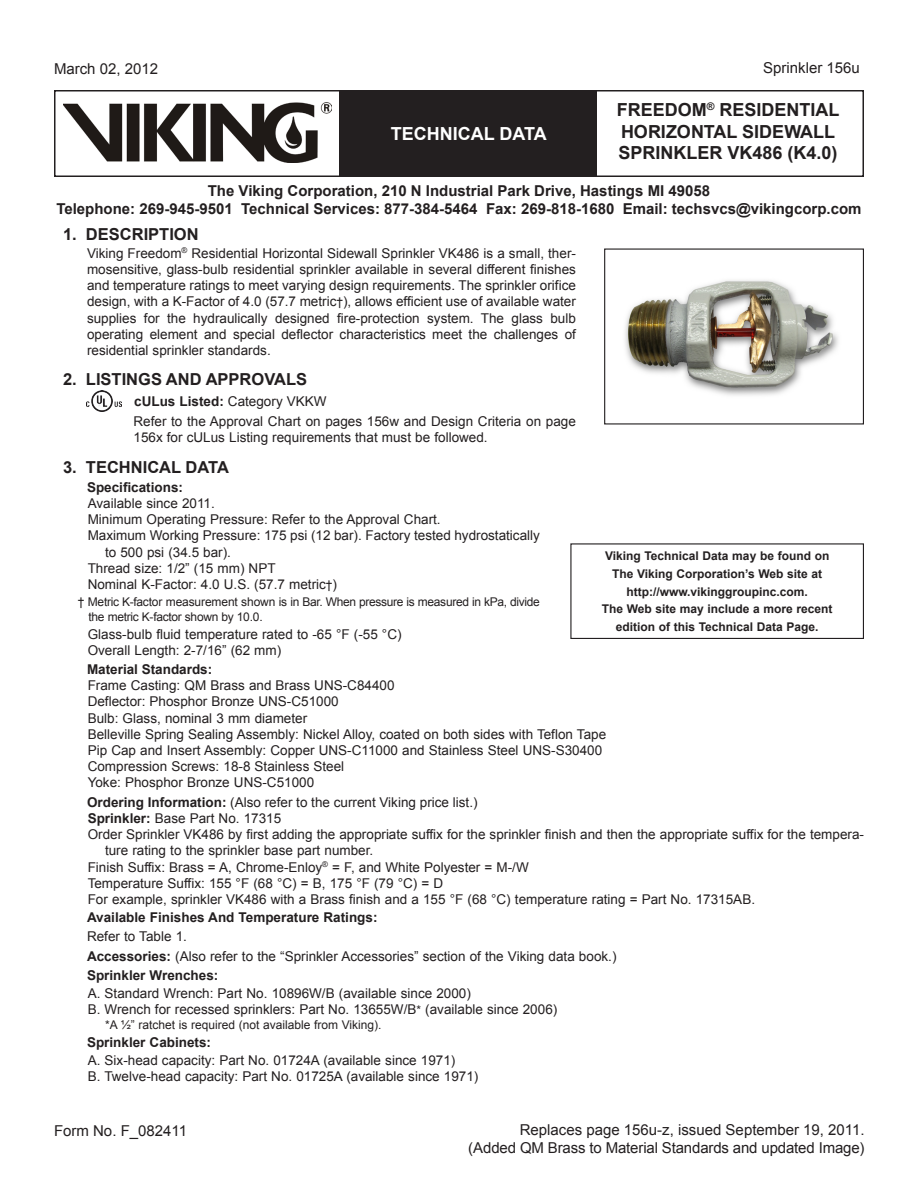
<style>
.page{position:relative;width:918px;height:1188px;background:#fff}
.page>*{position:absolute;margin:0;border:0;box-sizing:border-box;transform-origin:0 0}
.Product_Description{font:700 18px/21.6px "Arial";color:#231f20}
.Black_Header{font:700 18px "Arial";color:#fff}
.Heading{font:700 16.5px "Arial";color:#231f20}
.Viking{font:700 15px "Arial";color:#231f20}
.Right_Page_Number{font:15px "Arial";color:#231f20}
.Left_Date{font:15px "Arial";color:#231f20}
.Technical_Data{font:13.5px/16.2px "Arial";color:#231f20}
.Body_Text{font:13.5px/16.2px "Arial";color:#231f20;text-align:justify}
.Body_Text-2{font:700 13.5px "Arial";color:#231f20}
.Heading_2{font:13.5px "Arial";color:#231f20}
.Heading_2-2{font:700 13.5px "Arial";color:#231f20}
.Technical_Data-2{font:700 13.5px "Arial";color:#231f20}
.Web_Site{font:700 12px "Arial";color:#231f20}
.Asterisk_2{font:12px/15px "Arial";letter-spacing:-.025em;color:#231f20}
.Technical_Data-3{font:12px "Arial";color:#231f20}
.s1{font-size:12px}
.s2{font-weight:400}
.s3{font-weight:700}
</style>
<div class="page">
<div style="left:54px;top:90px;width:810px;height:87px;border:2px solid #231f20"></div>
<div style="left:340px;top:91px;width:257px;height:85px;background:#231f20"></div>
<img style="left:63px;top:102px;width:269px;height:60px">
<div style="left:604px;top:249px;width:260px;height:175px;border:1px solid #231f20"></div>
<div style="left:570px;top:543px;width:294px;height:96px;border:1px solid #231f20"></div>
<img style="left:87px;top:390px;width:34px;height:21px">
<img style="left:625px;top:280px;width:213px;height:116px">
<p class="Left_Date" style="left:54px;top:59px;width:106px">March 02, 2012</p>
<p class="Black_Header" style="left:391px;top:121px;width:122px">TECHNICAL DATA</p>
<p class="Right_Page_Number" style="left:763px;top:58px;width:98px">Sprinkler 156u</p>
<p class="Product_Description" style="left:617px;top:100px;width:224px">freedom<sup>®</sup> residential horizontal sidewall sprinkler vk486 (k4.0)</p>
<p class="Viking" style="left:208px;top:181px;width:504px">The Viking Corporation, 210 N Industrial Park Drive, Hastings MI 49058</p>
<p class="Viking" style="left:56px;top:199px;width:807px">Telephone: 269-945-9501 Technical Services: 877-384-5464 Fax: 269-818-1680 Email: techsvcs@vikingcorp.com</p>
<p class="Heading" style="left:63px;top:223px;width:35px">1. DES</p>
<p class="Heading" style="left:120px;top:223px;width:23px">CRIPTION</p>
<p class="Body_Text" style="left:87px;top:245px;width:490px">Viking Freedom<sup>®</sup> Residential Horizontal Sidewall Sprinkler VK486 is a small, ther&shy;mosensitive, glass-bulb residential sprinkler available in several different finishes and temperature ratings to meet varying design requirements. The sprinkler orifice design, with a K-Factor of 4.0 (57.7 metric<span class="s1">†</span>), allows efficient use of available water supplies for the hydraulically designed fire-protection system. The glass bulb operating element and special deflector characteristics meet the challenges of residential sprinkler standards.</p>
<p class="Heading" style="left:63px;top:369px;width:33px">2. LISTIN</p>
<p class="Heading" style="left:138px;top:369px;width:41px">GS AND</p>
<p class="Heading" style="left:206px;top:369px;width:13px">APPROVALS</p>
<p class="Technical_Data-2" style="left:134px;top:393px;width:194px">cULus Listed: <span class="s2">Category VKKW</span></p>
<p class="Body_Text" style="left:134px;top:413px;width:444px">Refer to the Approval Chart on pages 156w and Design Criteria on page<br>156x for cULus Listing requirements that must be followed.</p>
<p class="Heading" style="left:63px;top:456px;width:167px">3. technical data</p>
<p class="Heading_2-2" style="left:87px;top:478px;width:98px">Specifications:</p>
<p class="Technical_Data" style="left:88px;top:495px;width:129px">Available since 2011.</p>
<p class="Technical_Data" style="left:88px;top:512px;width:355px">Minimum Operating Pressure: Refer to the Approval Chart.</p>
<p class="Technical_Data" style="left:105px;top:528px;width:436px;text-indent:-17px">Maximum Working Pressure: 175 psi (12 bar). Factory tested hydrostatically to 500 psi (34.5 bar).</p>
<p class="Technical_Data" style="left:88px;top:560px;width:189px">Thread size: 1/2” (15 mm) NPT</p>
<p class="Technical_Data" style="left:88px;top:576px;width:251px">Nominal K-Factor: 4.0 U.S. (57.7 metric<span class="s1">†</span>)</p>
<p class="Asterisk_2" style="left:89px;top:594px;width:453px;text-indent:-11px">† Metric K-factor measurement shown is in Bar. When pressure is measured in kPa, divide the metric K-factor shown by 10.0.</p>
<p class="Technical_Data" style="left:88px;top:626px;width:315px">Glass-bulb fluid temperature rated to -65 °F (-55 °C)</p>
<p class="Technical_Data" style="left:88px;top:642px;width:195px">Overall Length: 2-7/16” (62 mm)</p>
<p class="Heading_2-2" style="left:87px;top:660px;width:127px">Material Standards:</p>
<p class="Technical_Data" style="left:88px;top:677px;width:308px">Frame Casting: QM Brass and Brass UNS-C84400</p>
<p class="Technical_Data" style="left:88px;top:694px;width:252px">Deflector: Phosphor Bronze UNS-C51000</p>
<p class="Technical_Data" style="left:88px;top:710px;width:221px">Bulb: Glass, nominal 3 mm diameter</p>
<p class="Technical_Data" style="left:88px;top:726px;width:520px">Belleville Spring Sealing Assembly: Nickel Alloy, coated on both sides with Teflon Tape</p>
<p class="Technical_Data" style="left:88px;top:742px;width:516px">Pip Cap and Insert Assembly: Copper UNS-C11000 and Stainless Steel UNS-S30400</p>
<p class="Technical_Data" style="left:88px;top:758px;width:258px">Compression Screws: 18-8 Stainless Steel</p>
<p class="Technical_Data" style="left:88px;top:775px;width:228px">Yoke: Phosphor Bronze UNS-C51000</p>
<p class="Heading_2" style="left:87px;top:793px;width:392px"><span class="s3">Ordering Information:</span> (Also refer to the current Viking price list.)</p>
<p class="Technical_Data" style="left:88px;top:810px;width:195px"><span class="s3">Sprinkler:</span> Base Part No. 17315</p>
<p class="Technical_Data" style="left:105px;top:827px;width:760px;text-indent:-17px">Order Sprinkler VK486 by first adding the appropriate suffix for the sprinkler finish and then the appropriate suffix for the tempera&shy;ture rating to the sprinkler base part number.</p>
<p class="Technical_Data" style="left:88px;top:859px;width:443px">Finish Suffix: Brass = A, Chrome-Enloy<sup>®</sup> = F, and White Polyester = M-/W</p>
<p class="Technical_Data" style="left:88px;top:875px;width:357px">Temperature Suffix: 155 °F (68 °C) = B, 175 °F (79 °C) = D</p>
<p class="Technical_Data" style="left:88px;top:891px;width:669px">For example, sprinkler VK486 with a Brass finish and a 155 °F (68 °C) temperature rating = Part No. 17315AB.</p>
<p class="Body_Text-2" style="left:87px;top:908px;width:292px">Available Finishes And Temperature Ratings:</p>
<p class="Body_Text" style="left:87px;top:929px;width:101px">Refer to Table 1.</p>
<p class="Body_Text" style="left:87px;top:948px;width:531px"><span class="s3">Accessories:</span> (Also refer to the “Sprinkler Accessories” section of the Viking data book.)</p>
<p class="Body_Text-2" style="left:87px;top:967px;width:133px">Sprinkler Wrenches:</p>
<p class="Technical_Data" style="left:88px;top:985px;width:385px">A. Standard Wrench: Part No. 10896W/B (available since 2000)</p>
<p class="Technical_Data" style="left:88px;top:1001px;width:471px">B. Wrench for recessed sprinklers: Part No. 13655W/B<span class="s1">*</span> (available since 2006)</p>
<p class="Technical_Data-3" style="left:105px;top:1017px;width:278px">*A ½” ratchet is required (not available from Viking).</p>
<p class="Body_Text-2" style="left:87px;top:1033px;width:126px">Sprinkler Cabinets:</p>
<p class="Technical_Data" style="left:88px;top:1052px;width:369px">A. Six-head capacity: Part No. 01724A (available since 1971)</p>
<p class="Technical_Data" style="left:88px;top:1068px;width:392px">B. Twelve-head capacity: Part No. 01725A (available since 1971)</p>
<p class="Web_Site" style="left:605px;top:548px;width:226px">Viking Technical Data may be found on</p>
<p class="Web_Site" style="left:612px;top:566px;width:212px">The Viking Corporation’s Web site at</p>
<p class="Web_Site" style="left:626px;top:583px;width:183px">http://www.vikinggroupinc.com.</p>
<p class="Web_Site" style="left:602px;top:601px;width:232px">The Web site may include a more recent</p>
<p class="Web_Site" style="left:616px;top:619px;width:204px">edition of this Technical Data Page.</p>
<p class="Left_Date" style="left:54px;top:1121px;width:135px">Form No. F_082411</p>
<p class="Right_Page_Number" style="left:520px;top:1120px;width:346px">Replaces page 156u-z, issued September 19, 2011.</p>
<p class="Right_Page_Number" style="left:468px;top:1138px;width:398px">(Added QM Brass to Material Standards and updated Image)</p>
</div>
